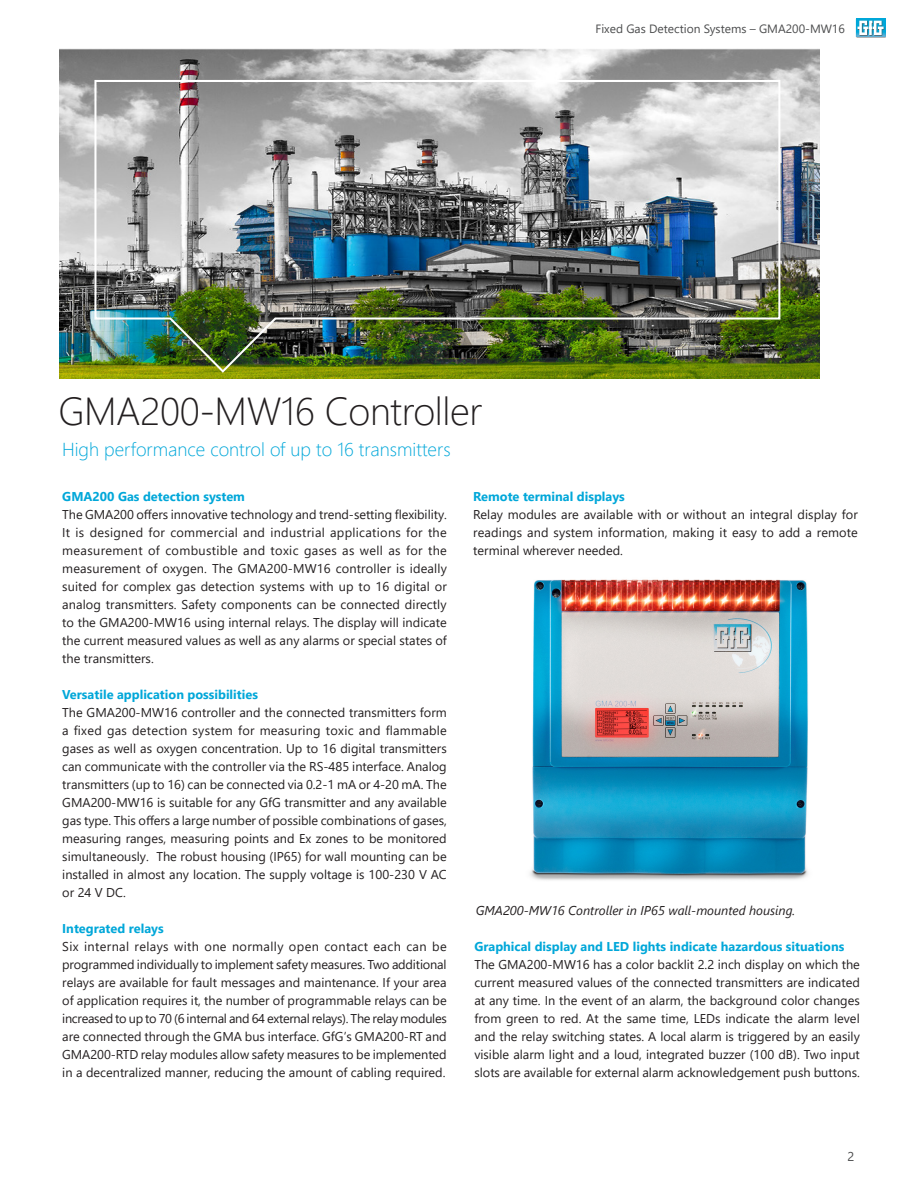
<style>
.page{position:relative;width:918px;height:1188px;background:#fff}
.page>*{position:absolute;margin:0;border:0;box-sizing:border-box;transform-origin:0 0}
.t1{font:300 39px "Segoe UI";letter-spacing:-.01em;color:#231f20}
.t2{font:300 18.75px "Segoe UI";color:#00a7d9}
.Absatzformat_2{font:12.75px/18px "Segoe UI";color:#231f20;text-align:justify}
.Absatzformat_2-2{font:700 12.75px "Segoe UI";color:#00a7d9}
.t3{font:italic 12.75px "Segoe UI";color:#231f20}
.t4{font:12.75px "Segoe UI";color:#4b4c4d}
.t5{font:12px "Segoe UI";color:#4b4c4d}
</style>
<div class="page">
<img style="left:60px;top:48px;width:759px;height:331px">
<img style="left:93px;top:79px;width:688px;height:295px">
<svg style="left:856px;top:19px;width:30px;height:18px"></svg>
<img style="left:530px;top:579px;width:278px;height:301px">
<p class="t5" style="left:596px;top:17px;width:251px">Fixed Gas Detection Systems – GMA200-MW16</p>
<p class="t1" style="left:58px;top:374px;width:425px">GMA200-MW16 Controller</p>
<p class="t2" style="left:62px;top:431px;width:390px">High performance control of up to 16 transmitters</p>
<p class="Absatzformat_2-2" style="left:62px;top:484px;width:184px">GMA200 Gas detection system</p>
<p class="Absatzformat_2" style="left:62px;top:504px;width:386px">The GMA200 offers innovative technology and trend-setting flexibility.<br>It is designed for commercial and industrial applications for the measurement of combustible and toxic gases as well as for the measurement of oxygen. The GMA200-MW16 controller is ideally suited for complex gas detection systems with up to 16 digital or analog transmitters. Safety components can be connected directly to the GMA200-MW16 using internal relays. The display will indicate the current measured values as well as any alarms or special states of the transmitters.</p>
<p class="Absatzformat_2-2" style="left:62px;top:682px;width:197px">Versatile application possibilities</p>
<p class="Absatzformat_2" style="left:62px;top:702px;width:386px">The GMA200-MW16 controller and the connected transmitters form a fixed gas detection system for measuring toxic and flammable gases as well as oxygen concentration. Up to 16 digital transmitters can communicate with the controller via the RS-485 interface. Analog transmitters (up to 16) can be connected via 0.2-1 mA or 4-20 mA. The GMA200-MW16 is suitable for any GfG transmitter and any available gas type. This offers a large number of possible combinations of gases, measuring ranges, measuring points and Ex zones to be monitored simultaneously. The robust housing (IP65) for wall mounting can be installed in almost any location. The supply voltage is 100-230 V AC or 24 V DC.</p>
<p class="Absatzformat_2-2" style="left:62px;top:916px;width:103px">Integrated relays</p>
<p class="Absatzformat_2" style="left:62px;top:936px;width:386px">Six internal relays with one normally open contact each can be programmed individually to implement safety measures. Two additional relays are available for fault messages and maintenance. If your area of application requires it, the number of programmable relays can be increased to up to 70 (6 internal and 64 external relays). The relay modules are connected through the GMA bus interface. GfG’s GMA200-RT and GMA200-RTD relay modules allow safety measures to be implemented in a decentralized manner, reducing the amount of cabling required.</p>
<p class="Absatzformat_2-2" style="left:473px;top:484px;width:153px">Remote terminal displays</p>
<p class="Absatzformat_2" style="left:473px;top:504px;width:386px">Relay modules are available with or without an integral display for readings and system information, making it easy to add a remote terminal wherever needed.</p>
<p class="t3" style="left:476px;top:898px;width:321px">GMA200-MW16 Controller in IP65 wall-mounted housing.</p>
<p class="Absatzformat_2-2" style="left:474px;top:934px;width:372px">Graphical display and LED lights indicate hazardous situations</p>
<p class="Absatzformat_2" style="left:474px;top:954px;width:387px">The GMA200-MW16 has a color backlit 2.2 inch display on which the current measured values of the connected transmitters are indicated at any time. In the event of an alarm, the background color changes from green to red. At the same time, LEDs indicate the alarm level and the relay switching states. A local alarm is triggered by an easily visible alarm light and a loud, integrated buzzer (100 dB). Two input slots are available for external alarm acknowledgement push buttons.</p>
<p class="t4" style="left:847px;top:1144px;width:8px">2</p>
</div>
